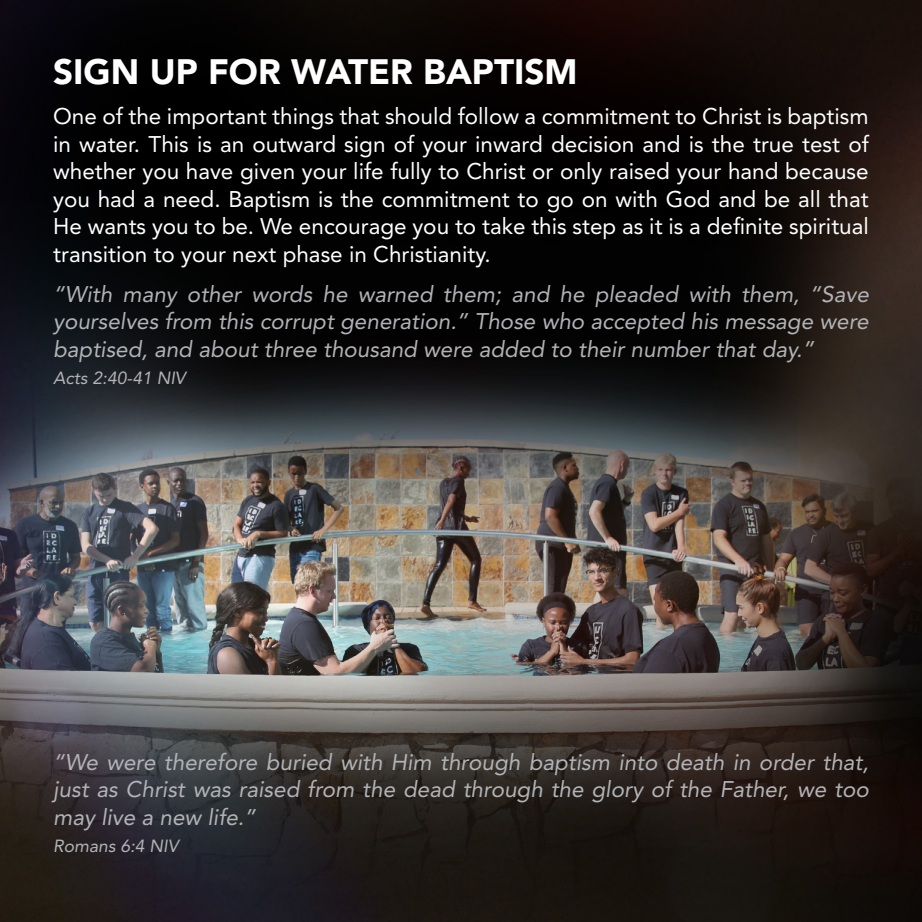
<style>
.page{position:relative;width:922px;height:922px;background:#fff}
.page>*{position:absolute;margin:0;border:0;box-sizing:border-box;transform-origin:0 0}
.t1{font:900 35px "Avenir LT Std";color:#fff}
.t2{font:22.5px/27.5px "Avenir LT Std";color:#fff;text-align:justify}
.t3{font:italic 22.5px/27.5px "Avenir LT Std";color:#b2b3b7;text-align:justify}
.t4{font:italic 17.5px "Avenir LT Std";color:#b2b3b7}
</style>
<div class="page">
<img style="left:0;top:0;width:921px;height:921px">
<p class="t1" style="left:53px;top:51px;width:526px">SIGN UP FOR WATER BAPTISM</p>
<p class="t2" style="left:53px;top:103px;width:817px">One of the important things that should follow a commitment to Christ is baptism in water. This is an outward sign of your inward decision and is the true test of whether you have given your life fully to Christ or only raised your hand because you had a need. Baptism is the commitment to go on with God and be all that He wants you to be. We encourage you to take this step as it is a definite spiritual transition to your next phase in Christianity.</p>
<p class="t3" style="left:53px;top:280px;width:817px">“With many other words he warned them; and he pleaded with them, “Save yourselves from this corrupt generation.” Those who accepted his message were baptised, and about three thousand were added to their number that day.”</p>
<p class="t4" style="left:53px;top:368px;width:134px">Acts 2:40-41 NIV</p>
<p class="t3" style="left:53px;top:748px;width:816px">“We were therefore buried with Him through baptism into death in order that, just as Christ was raised from the dead through the glory of the Father, we too may live a new life.”</p>
<p class="t4" style="left:53px;top:835px;width:127px">Romans 6:4 NIV</p>
</div>
